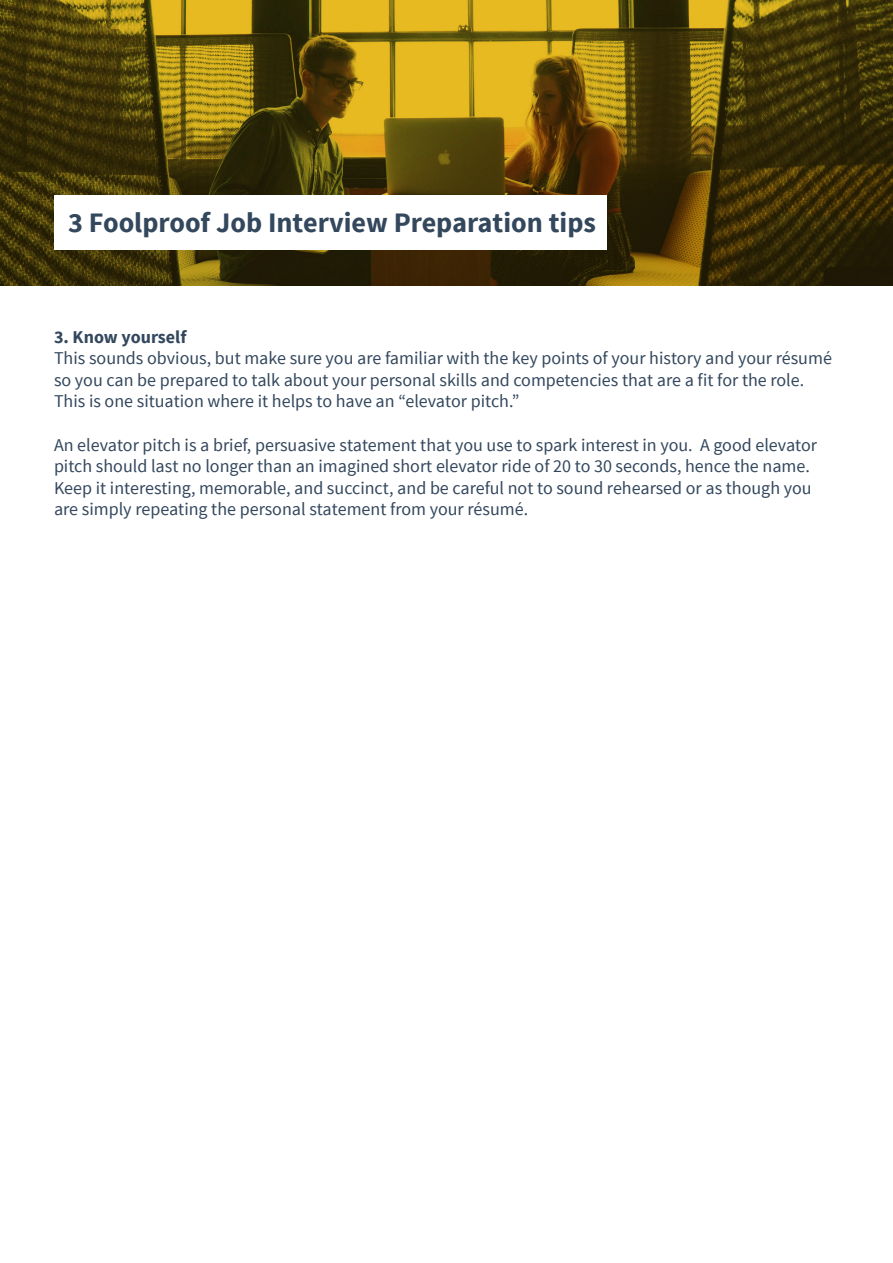
<style>
.page{position:relative;width:893px;height:1263px;background:#fff}
.page>*{position:absolute;margin:0;border:0;box-sizing:border-box;transform-origin:0 0}
.t1{font:700 28.2px "Source Sans Pro";color:#33475d}
.t2{font:18px/21.6px "Source Sans Pro";color:#33475d}
.t3{font:700 18px "Source Sans Pro";color:#33475d}
</style>
<div class="page">
<img style="left:0;top:0;width:893px;height:286px">
<div style="left:54px;top:195px;width:553px;height:54px;background:#fff"></div>
<p class="t1" style="left:68px;top:204px;width:529px">3 Foolproof Job Interview Preparation tips</p>
<p class="t3" style="left:54px;top:325px;width:134px">3. Know yourself</p>
<p class="t2" style="left:54px;top:348px;width:779px">This sounds obvious, but make sure you are familiar with the key points of your history and your résumé so you can be prepared to talk about your personal skills and competencies that are a fit for the role.<br>This is one situation where it helps to have an “elevator pitch.”</p>
<p class="t2" style="left:54px;top:434px;width:765px">An elevator pitch is a brief, persuasive statement that you use to spark interest in you. A good elevator pitch should last no longer than an imagined short elevator ride of 20 to 30 seconds, hence the name.<br>Keep it interesting, memorable, and succinct, and be careful not to sound rehearsed or as though you are simply repeating the personal statement from your résumé.</p>
</div>
